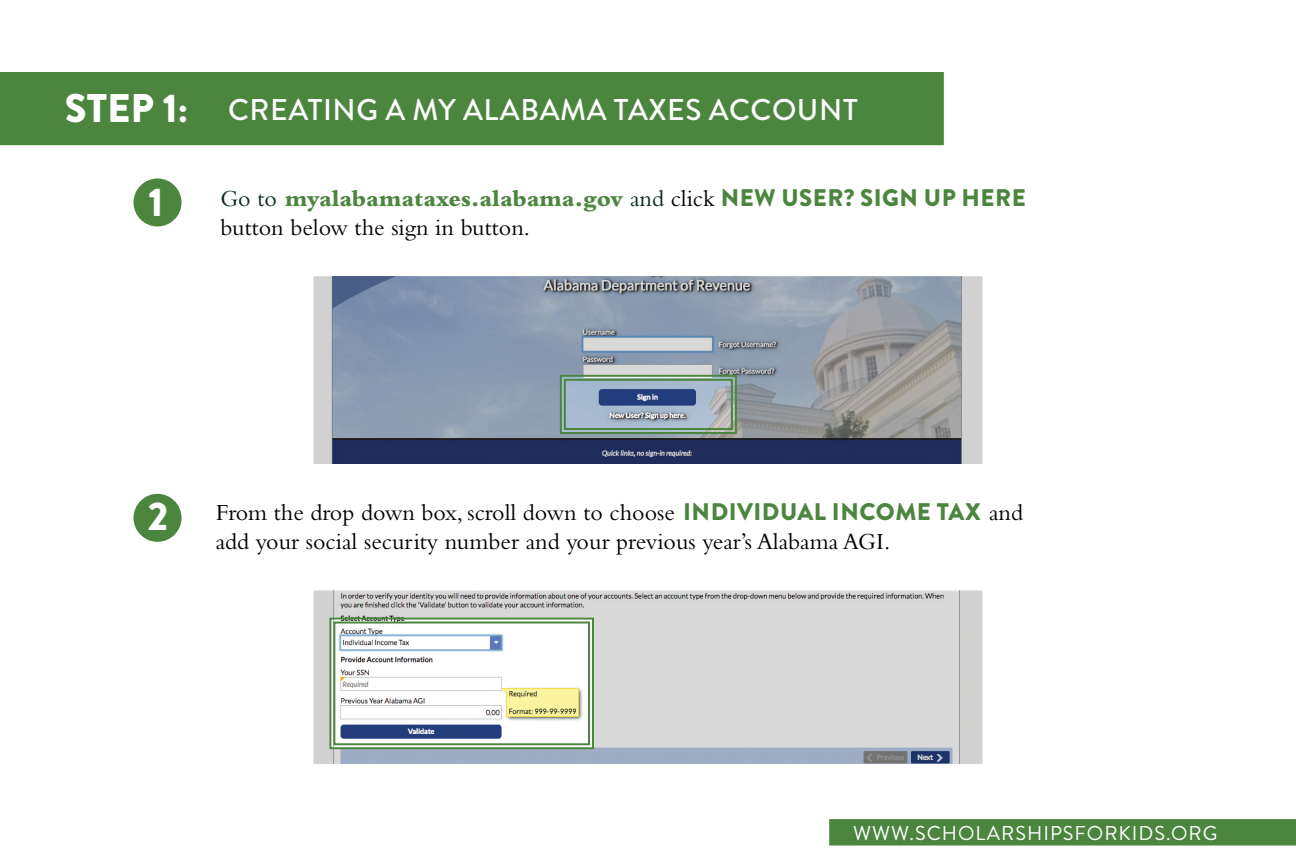
<style>
.page{position:relative;width:1296px;height:864px;background:#fff}
.page>*{position:absolute;margin:0;border:0;box-sizing:border-box;transform-origin:0 0}
.t1{font:900 40px "Brandon Grotesque";color:#fff}
.t2{font:500 30px "Brandon Grotesque";letter-spacing:.02em;color:#fff}
.t3{font:24px/28.8px "Bembo";color:#000}
.t4{font:20px "Brandon Grotesque";letter-spacing:.05em;color:#fff}
.s1{font-weight:900;font-size:40px}
.s2{color:#06281f}
.s3{font-weight:800;color:#4c863e}
.s4{font-family:"Brandon Grotesque";font-weight:900;color:#4c863e}
</style>
<div class="page">
<div style="left:134px;top:494px;width:48px;height:48px;background:#4c863e;border-radius:50%"></div>
<div style="left:134px;top:178px;width:48px;height:48px;background:#4c863e;border-radius:50%"></div>
<div style="left:1px;top:73px;width:942px;height:71px;background:#4c863e"></div>
<div style="left:0;top:72px;width:944px;height:73px;border:2px solid #4c863e"></div>
<svg style="left:829px;top:819px;width:467px;height:27px;background:#4f8842"></svg>
<svg style="left:314px;top:276px;width:668px;height:188px;background:#8490a1"></svg>
<svg style="left:314px;top:591px;width:668px;height:173px;background:#ccced1"></svg>
<svg style="left:328px;top:617px;width:267px;height:133px"></svg>
<p class="t2" style="left:65px;top:88px;width:794px"><span class="s1">STEP 1:</span> CREATING A MY ALABAMA TAXES ACCOUNT</p>
<h1 class="t1" style="left:148px;top:174px;width:16px">1</h1>
<p class="t3" style="left:221px;top:184px;width:807px"><span class="s2">Go to</span> <span class="s3">myalabamataxes.alabama.gov</span> <span class="s2">and</span> click <span class="s4">NEW USER? SIGN UP HERE </span>button below the sign in button.</p>
<h1 class="t1" style="left:148px;top:487px;width:22px">2</h1>
<p class="t3" style="left:216px;top:498px;width:809px">From the drop down box, scroll down to choose <span class="s4">INDIVIDUAL INCOME TAX</span> and add your social security number and your previous year’s Alabama AGI.</p>
<p class="t4" style="left:853px;top:819px;width:366px">WWW.SCHOLARSHIPSFORKIDS.ORG</p>
</div>
